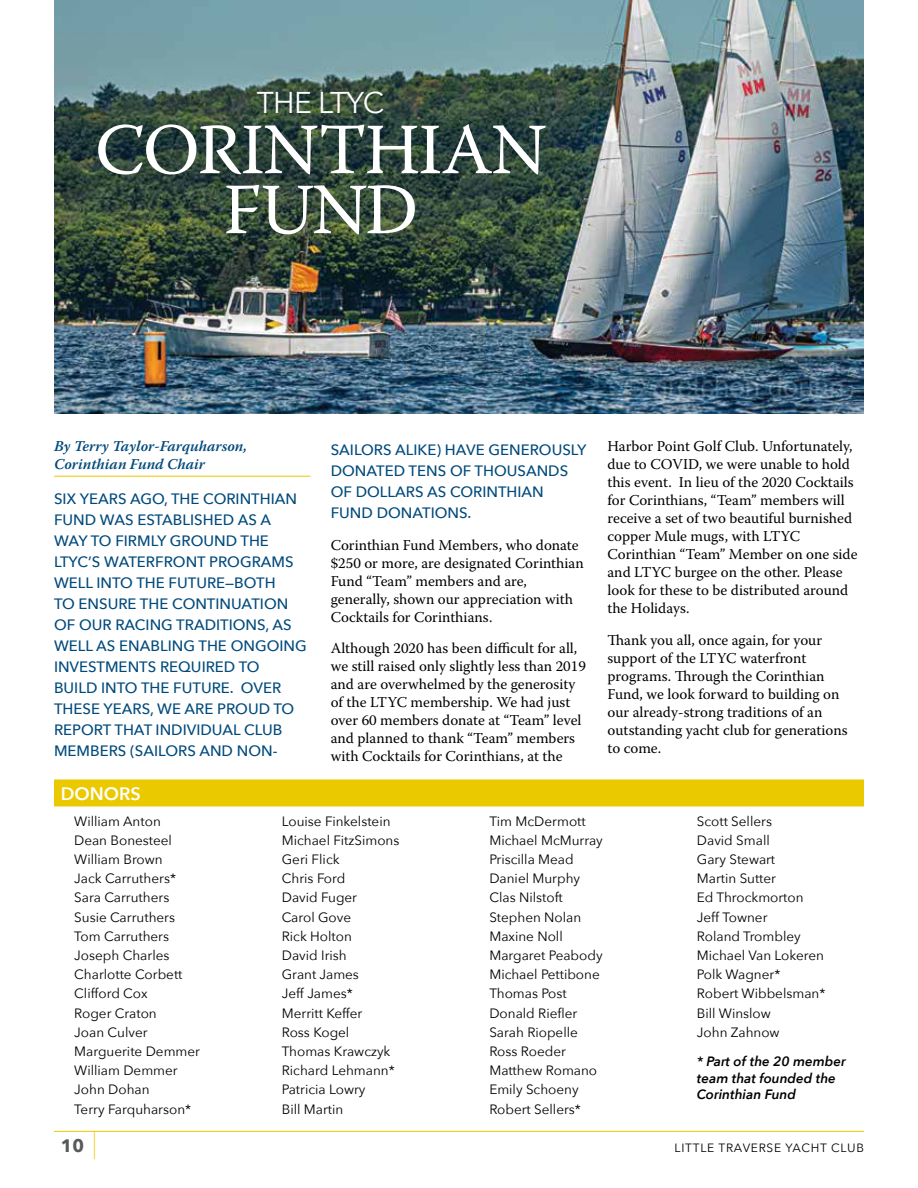
<style>
.page{position:relative;width:918px;height:1188px;background:#fff}
.page>*{position:absolute;margin:0;border:0;box-sizing:border-box;transform-origin:0 0}
.t1{font:72px/60px "Warnock Pro";letter-spacing:-.025em;color:#fff;text-align:center}
.t2{font:30px "Avenir Next";letter-spacing:-.03em;color:#fff}
.t3{font:600 18px "Avenir Next";color:#fff}
.t4{font:700 18px "Avenir Next";color:#58595b}
.t5{font:15px/18px "Warnock Pro";color:#000}
.t6{font:500 15px/21px "Avenir Next";color:#004a7c}
.t7{font:italic 600 15px/18px "Warnock Pro";color:#004a7c}
.t8{font:13.5px/19.2px "Avenir Next";color:#000}
.t9{font:italic 600 13.5px/16.2px "Avenir Next";color:#000}
.t10{font:12px "Avenir Next";letter-spacing:.06em;color:#000}
.s1{font-weight:400;font-size:27.9px;color:#ebc900}
</style>
<div class="page">
<hr style="left:54px;top:1131px;width:810px;height:1px;background:#ebc900">
<hr style="left:54px;top:476px;width:256px;height:1px;background:#ebc900">
<div style="left:54px;top:779px;width:810px;height:27px;background:#ebc900"></div>
<img style="left:54px;top:0;width:810px;height:414px">
<h2 class="t2" style="left:257px;top:77px;width:129px">THE LTYC</h2>
<h1 class="t1" style="left:95px;top:118px;width:453px">CORINTHIAN<br>FUND</h1>
<p class="t7" style="left:54px;top:437px;width:195px">By Terry Taylor-Farquharson,<br>Corinthian Fund Chair</p>
<p class="t6" style="left:54px;top:487px;width:254px">SIX YEARS AGO, THE CORINTHIAN<br>FUND WAS ESTABLISHED AS A<br>WAY TO FIRMLY GROUND THE<br>LTYC’S WATERFRONT PROGRAMS<br>WELL INTO THE FUTURE—BOTH<br>TO ENSURE THE CONTINUATION<br>OF OUR RACING TRADITIONS, AS<br>WELL AS ENABLING THE ONGOING<br>INVESTMENTS REQUIRED TO<br>BUILD INTO THE FUTURE. OVER<br>THESE YEARS, WE ARE PROUD TO<br>REPORT THAT INDIVIDUAL CLUB<br>MEMBERS (SAILORS AND NON-</p>
<p class="t6" style="left:331px;top:439px;width:257px">SAILORS ALIKE) HAVE GENEROUSLY<br>DONATED TENS OF THOUSANDS<br>OF DOLLARS AS CORINTHIAN<br>FUND DONATIONS.</p>
<p class="t5" style="left:331px;top:535px;width:254px">Corinthian Fund Members, who donate $250 or more, are designated Corinthian Fund “Team” members and are, generally, shown our appreciation with Cocktails for Corinthians.</p>
<p class="t5" style="left:331px;top:639px;width:257px">Although 2020 has been difficult for all, we still raised only slightly less than 2019 and are overwhelmed by the generosity of the LTYC membership. We had just over 60 members donate at “Team” level and planned to thank “Team” members with Cocktails for Corinthians, at the</p>
<p class="t5" style="left:608px;top:437px;width:252px">Harbor Point Golf Club. Unfortunately, due to COVID, we were unable to hold this event. In lieu of the 2020 Cocktails for Corinthians, “Team” members will receive a set of two beautiful burnished copper Mule mugs, with LTYC Corinthian “Team” Member on one side and LTYC burgee on the other. Please look for these to be distributed around the Holidays.</p>
<p class="t5" style="left:608px;top:630px;width:242px">Thank you all, once again, for your support of the LTYC waterfront programs. Through the Corinthian<br>Fund, we look forward to building on our already-strong traditions of an outstanding yacht club for generations to come.</p>
<p class="t3" style="left:61px;top:778px;width:82px">DONORS</p>
<p class="t8" style="left:74px;top:811px;width:127px">William Anton<br>Dean Bonesteel<br>William Brown<br>Jack Carruthers*<br>Sara Carruthers<br>Susie Carruthers<br>Tom Carruthers<br>Joseph Charles<br>Charlotte Corbett<br>Clifford Cox<br>Roger Craton<br>Joan Culver<br>Marguerite Demmer<br>William Demmer<br>John Dohan<br>Terry Farquharson*</p>
<p class="t8" style="left:282px;top:811px;width:119px">Louise Finkelstein<br>Michael FitzSimons<br>Geri Flick<br>Chris Ford<br>David Fuger<br>Carol Gove<br>Rick Holton<br>David Irish<br>Grant James<br>Jeff James*<br>Merritt Keffer<br>Ross Kogel<br>Thomas Krawczyk<br>Richard Lehmann*<br>Patricia Lowry<br>Bill Martin</p>
<p class="t8" style="left:489px;top:811px;width:115px">Tim McDermott<br>Michael McMurray<br>Priscilla Mead<br>Daniel Murphy<br>Clas Nilstoft<br>Stephen Nolan<br>Maxine Noll<br>Margaret Peabody<br>Michael Pettibone<br>Thomas Post<br>Donald Riefler<br>Sarah Riopelle<br>Ross Roeder<br>Matthew Romano<br>Emily Schoeny<br>Robert Sellers*</p>
<p class="t8" style="left:697px;top:811px;width:130px">Scott Sellers<br>David Small<br>Gary Stewart<br>Martin Sutter<br>Ed Throckmorton<br>Jeff Towner<br>Roland Trombley<br>Michael Van Lokeren<br>Polk Wagner*<br>Robert Wibbelsman*<br>Bill Winslow<br>John Zahnow</p>
<p class="t9" style="left:697px;top:1053px;width:150px">* Part of the 20 member team that founded the<br>Corinthian Fund</p>
<p class="t4" style="left:61px;top:1130px;width:37px">10 <span class="s1">|</span></p>
<p class="t10" style="left:675px;top:1138px;width:191px">LITTLE TRAVERSE YACHT CLUB</p>
</div>
